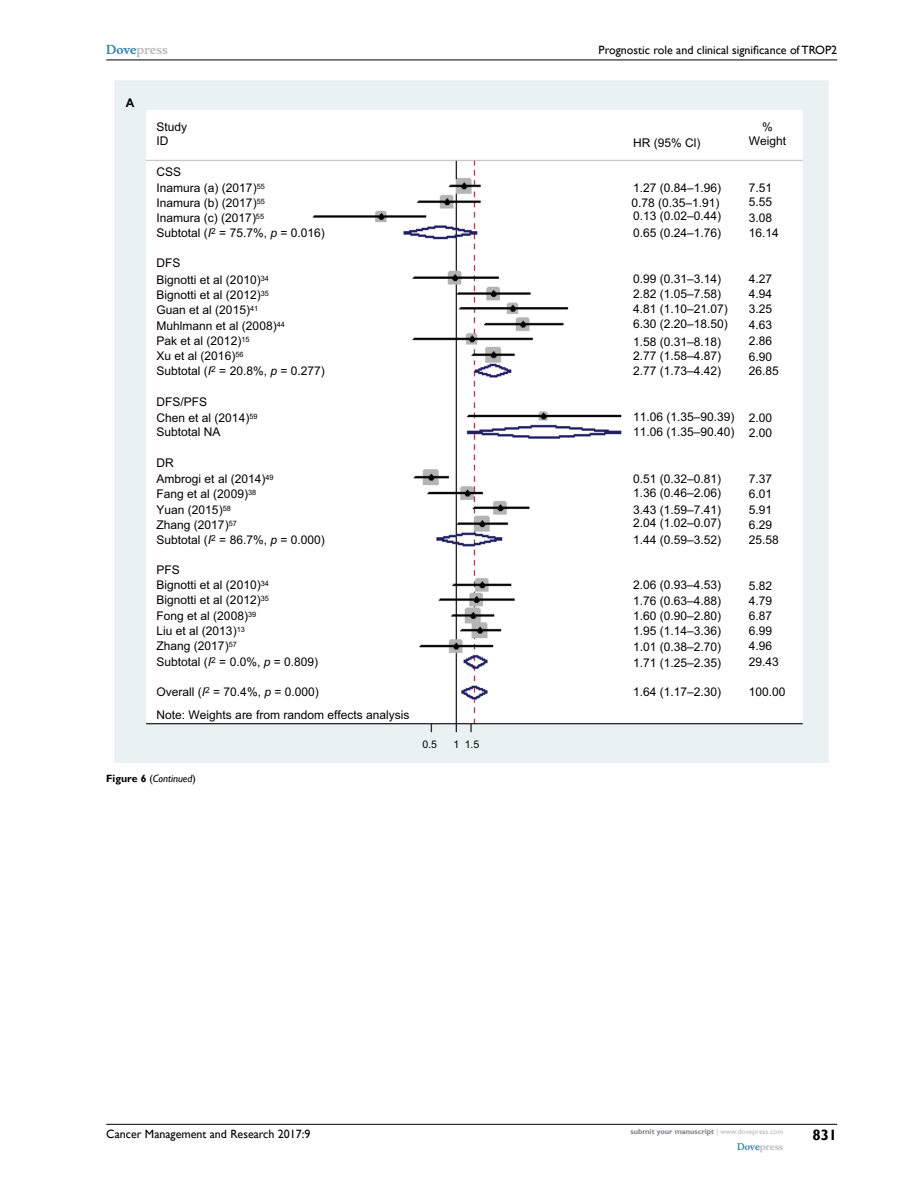
<style>
.page{position:relative;width:918px;height:1188px;background:#fff}
.page>*{position:absolute;margin:0;border:0;box-sizing:border-box;transform-origin:0 0}
.t1{font:700 15px "Gill Sans";color:#000}
.t2{font:12px/15.3px "Arial";color:#000}
.t3{font:12px "Gill Sans";color:#000}
.t4{font:700 12px "Musee";color:#b8babc}
.t5{font:700 12px "Arial";color:#000}
.t6{font:italic 10.5px "Gill Sans";color:#000}
.t7{font:10.5px "Arial";color:#000}
.t8{font:700 9px "Musee";color:#b8babc}
.t9{font:700 7.5px "Gill Sans";color:#808285}
.s1{color:#3785ad}
.s2{font-style:italic}
.s3{font-weight:700;font-style:normal}
.s4{font-style:normal}
.s5{font-weight:400;color:#b8babc}
</style>
<div class="page">
<hr style="left:106px;top:1124px;width:731px;height:1px;background:#000">
<hr style="left:106px;top:60px;width:731px;height:1px;background:#000">
<img style="left:115px;top:81px;width:714px;height:682px">
<p class="t4" style="left:106px;top:43px;width:63px"><span class="s1">Dove</span>press</p>
<p class="t5" style="left:126px;top:94px;width:10px">A</p>
<p class="t2" style="left:157px;top:119px;width:32px;line-height:14.4px">Study<br>ID</p>
<p class="t2" style="left:157px;top:164px;width:26px">CSS</p>
<p class="t2" style="left:157px;top:180px;width:110px">Inamura (a) (2017)<sup>55</sup></p>
<p class="t2" style="left:157px;top:195px;width:170px">Inamura (b) (2017)<sup>55<br></sup>Inamura (c) (2017)<sup>55<br></sup>Subtotal (<span class="s2">I</span><sup>2</sup> = 75.7%, <span class="s2">p</span> = 0.016)</p>
<p class="t2" style="left:157px;top:255px;width:25px">DFS</p>
<p class="t2" style="left:157px;top:272px;width:130px">Bignotti et al (2010)<sup>34<br></sup>Bignotti et al (2012)<sup>35<br></sup>Guan et al (2015)<sup>41<br></sup>Muhlmann et al (2008)<sup>44<br></sup>Pak et al (2012)<sup>15<br></sup>Xu et al (2016)<sup>56</sup></p>
<p class="t2" style="left:157px;top:363px;width:170px">Subtotal (<span class="s2">I</span><sup>2</sup> = 20.8%, <span class="s2">p</span> = 0.277)</p>
<p class="t2" style="left:157px;top:394px;width:52px">DFS/PFS</p>
<p class="t2" style="left:157px;top:410px;width:102px">Chen et al (2014)<sup>59</sup></p>
<p class="t2" style="left:157px;top:424px;width:66px">Subtotal NA</p>
<p class="t2" style="left:157px;top:455px;width:19px">DR</p>
<p class="t2" style="left:157px;top:471px;width:118px">Ambrogi et al (2014)<sup>49<br></sup>Fang et al (2009)<sup>38<br></sup>Yuan (2015)<sup>58<br></sup>Zhang (2017)<sup>57</sup></p>
<p class="t2" style="left:157px;top:532px;width:170px">Subtotal (<span class="s2">I</span><sup>2</sup> = 86.7%, <span class="s2">p</span> = 0.000)</p>
<p class="t2" style="left:157px;top:562px;width:114px">PFS<br>Bignotti et al (2010)<sup>34<br></sup>Bignotti et al (2012)<sup>35<br></sup>Fong et al (2008)<sup>39<br></sup>Liu et al (2013)<sup>13</sup></p>
<p class="t2" style="left:157px;top:638px;width:82px">Zhang (2017)<sup>57</sup></p>
<p class="t2" style="left:157px;top:654px;width:163px">Subtotal (<span class="s2">I</span><sup>2</sup> = 0.0%, <span class="s2">p</span> = 0.809)</p>
<p class="t2" style="left:157px;top:684px;width:164px">Overall (<span class="s2">I</span><sup>2</sup> = 70.4%, <span class="s2">p</span> = 0.000)</p>
<p class="t2" style="left:157px;top:707px;width:254px">Note: Weights are from random effects analysis</p>
<p class="t6" style="left:106px;top:773px;width:91px"><span class="s3">Figure 6</span> <span class="s4">(</span>Continued<span class="s4">)</span></p>
<p class="t7" style="left:422px;top:737px;width:16px">0.5</p>
<p class="t7" style="left:453px;top:737px;width:27px">1 1.5</p>
<p class="t3" style="left:599px;top:43px;width:240px">Prognostic role and clinical significance of TROP2</p>
<p class="t2" style="left:633px;top:135px;width:69px">HR (95% Cl)</p>
<p class="t2" style="left:749px;top:119px;width:39px;line-height:14.4px;text-align:center">%<br>Weight</p>
<p class="t2" style="left:633px;top:180px;width:90px">1.27 (0.84–1.96)</p>
<p class="t2" style="left:749px;top:180px;width:32px">7.51<br>5.55<br>3.08<br>16.14</p>
<p class="t2" style="left:749px;top:270px;width:25px;text-align:justify">4.27<br>4.94<br>3.25<br>4.63<br>2.86<br>6.90</p>
<p class="t2" style="left:632px;top:195px;width:90px">0.78 (0.35–1.91)</p>
<p class="t2" style="left:633px;top:225px;width:90px">0.65 (0.24–1.76)</p>
<p class="t2" style="left:633px;top:270px;width:90px;line-height:15.8px">0.99 (0.31–3.14)<br>2.82 (1.05–7.58)</p>
<p class="t2" style="left:633px;top:301px;width:96px">4.81 (1.10–21.07)<br>6.30 (2.20–18.50)</p>
<p class="t2" style="left:633px;top:334px;width:90px">1.58 (0.31–8.18)</p>
<p class="t2" style="left:633px;top:208px;width:90px">0.13 (0.02–0.44)</p>
<p class="t2" style="left:633px;top:348px;width:90px;line-height:15.8px">2.77 (1.58–4.87)<br>2.77 (1.73–4.42)</p>
<p class="t2" style="left:633px;top:409px;width:103px">11.06 (1.35–90.39)<br>11.06 (1.35–90.40)</p>
<p class="t2" style="left:749px;top:363px;width:32px">26.85</p>
<p class="t2" style="left:749px;top:410px;width:25px;line-height:14.9px">2.00<br>2.00</p>
<p class="t2" style="left:749px;top:471px;width:32px">7.37<br>6.01<br>5.91<br>6.29<br>25.58</p>
<p class="t2" style="left:749px;top:578px;width:32px">5.82<br>4.79<br>6.87<br>6.99<br>4.96<br>29.43</p>
<p class="t2" style="left:749px;top:684px;width:38px">100.00</p>
<p class="t2" style="left:633px;top:472px;width:90px;line-height:13.8px">0.51 (0.32–0.81)<br>1.36 (0.46–2.06)</p>
<p class="t2" style="left:633px;top:515px;width:90px;line-height:16.8px">2.04 (1.02–0.07)<br>1.44 (0.59–3.52)</p>
<p class="t2" style="left:633px;top:577px;width:90px;text-align:justify">2.06 (0.93–4.53)<br>1.76 (0.63–4.88)<br>1.60 (0.90–2.80)<br>1.95 (1.14–3.36)</p>
<p class="t2" style="left:633px;top:638px;width:90px;line-height:16.2px">1.01 (0.38–2.70)<br>1.71 (1.25–2.35)</p>
<p class="t2" style="left:633px;top:684px;width:90px">1.64 (1.17–2.30)</p>
<p class="t2" style="left:633px;top:502px;width:90px">3.43 (1.59–7.41)</p>
<p class="t3" style="left:106px;top:1127px;width:206px">Cancer Management and Research 2017:9</p>
<p class="t9" style="left:631px;top:1127px;width:154px">submit your manuscript <span class="s5">| www.dovepress.com</span></p>
<p class="t8" style="left:737px;top:1141px;width:48px"><span class="s1">Dove</span>press</p>
<p class="t1" style="left:812px;top:1126px;width:26px">831</p>
</div>
